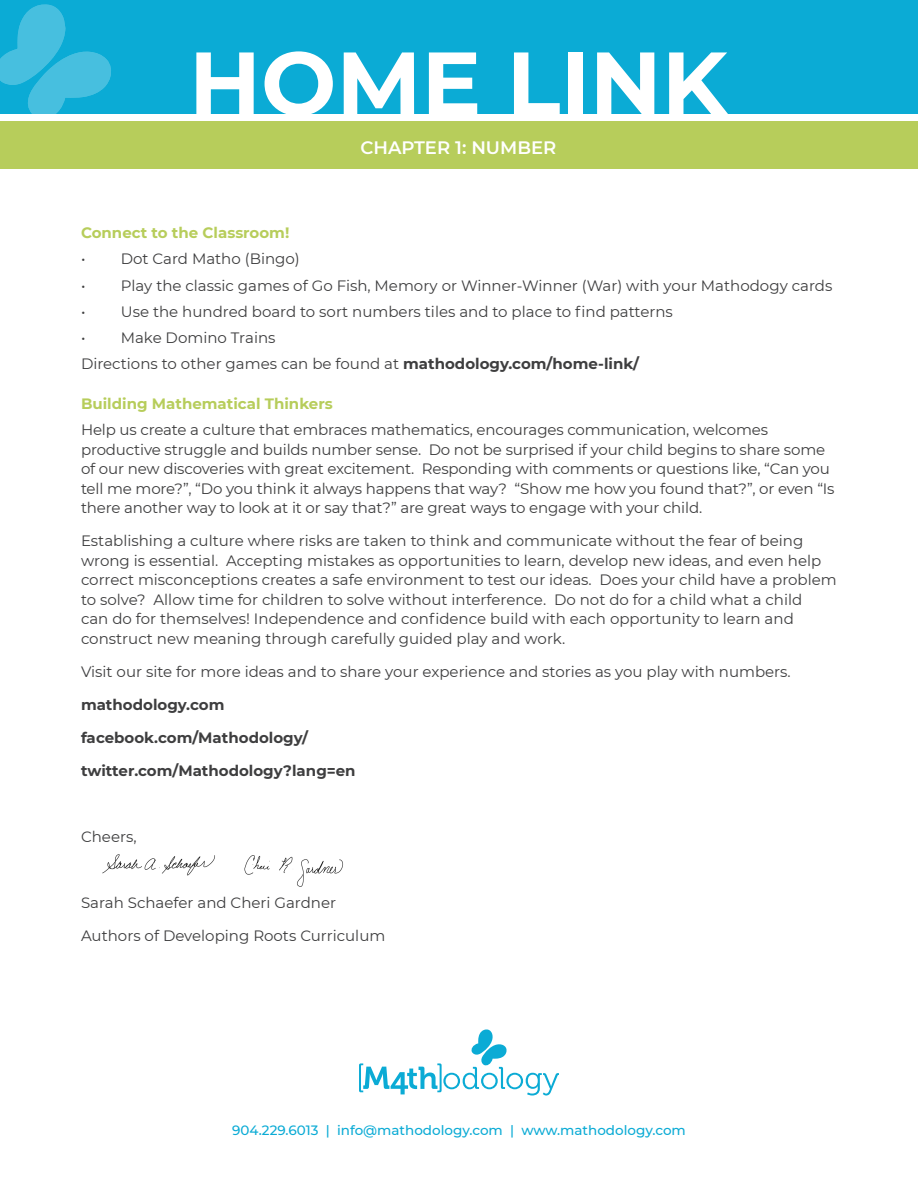
<style>
.page{position:relative;width:918px;height:1188px;background:#fff}
.page>*{position:absolute;margin:0;border:0;box-sizing:border-box;transform-origin:0 0}
.Body_Copy{font:700 89.25px "Montserrat";color:#fff}
.Body_Copy-2{font:600 18px "Montserrat";color:#fff}
.Body_Copy-3{font:15px/19.5px "Montserrat";letter-spacing:-.01em;color:#3e3e3f}
.Numbers{font:15px "Montserrat";color:#3e3e3f}
.Body_Copy-4{font:700 15px "Montserrat";color:#3e3e3f}
.Subhead_2{font:700 15px "Montserrat";color:#b7cd5b}
.t1{font:500 13.5px "Montserrat";color:#0babd5}
.s1{font-weight:700}
</style>
<div class="page">
<div style="left:0;top:0;width:918px;height:114px;background:#0babd5"></div>
<svg style="left:0;top:4px;width:111px;height:110px"></svg>
<svg style="left:359px;top:1029px;width:200px;height:67px"></svg>
<div style="left:0;top:122px;width:918px;height:48px;background:#b7cd5b"></div>
<img style="left:103px;top:854px;width:240px;height:33px">
<p class="Body_Copy" style="left:189px;top:19px;width:540px">HOME LINK</p>
<p class="Body_Copy-2" style="left:360px;top:135px;width:197px">CHAPTER 1: NUMBER</p>
<p class="Subhead_2" style="left:81px;top:222px;width:210px">Connect to the Classroom!</p>
<p class="Numbers" style="left:81px;top:249px;width:220px">• Dot Card Matho (Bingo)</p>
<p class="Numbers" style="left:81px;top:275px;width:753px">• Play the classic games of Go Fish, Memory or Winner-Winner (War) with your Mathodogy cards</p>
<p class="Numbers" style="left:81px;top:301px;width:593px">• Use the hundred board to sort numbers tiles and to place to find patterns</p>
<p class="Numbers" style="left:81px;top:327px;width:196px">• Make Domino Trains</p>
<p class="Body_Copy-3" style="left:81px;top:354px;width:560px">Directions to other games can be found at <span class="s1">mathodology.com/home-link/</span></p>
<p class="Subhead_2" style="left:81px;top:393px;width:253px">Building Mathematical Thinkers</p>
<p class="Body_Copy-3" style="left:81px;top:420px;width:755px">Help us create a culture that embraces mathematics, encourages communication, welcomes productive struggle and builds number sense. Do not be surprised if your child begins to share some of our new discoveries with great excitement. Responding with comments or questions like, “Can you tell me more?”, “Do you think it always happens that way? “Show me how you found that?”, or even “Is there another way to look at it or say that?” are great ways to engage with your child.</p>
<p class="Body_Copy-3" style="left:81px;top:531px;width:757px">Establishing a culture where risks are taken to think and communicate without the fear of being wrong is essential. Accepting mistakes as opportunities to learn, develop new ideas, and even help correct misconceptions creates a safe environment to test our ideas. Does your child have a problem to solve? Allow time for children to solve without interference. Do not do for a child what a child<br>can do for themselves! Independence and confidence build with each opportunity to learn and construct new meaning through carefully guided play and work.</p>
<p class="Body_Copy-3" style="left:81px;top:661px;width:711px">Visit our site for more ideas and to share your experience and stories as you play with numbers.</p>
<p class="Body_Copy-4" style="left:81px;top:694px;width:145px">mathodology.com</p>
<p class="Body_Copy-4" style="left:81px;top:727px;width:229px">facebook.com/Mathodology/</p>
<p class="Body_Copy-4" style="left:81px;top:760px;width:276px">twitter.com/Mathodology?lang=en</p>
<p class="Body_Copy-3" style="left:81px;top:826px;width:57px">Cheers,</p>
<p class="Body_Copy-3" style="left:81px;top:892px;width:257px">Sarah Schaefer and Cheri Gardner</p>
<p class="Body_Copy-3" style="left:81px;top:925px;width:306px">Authors of Developing Roots Curriculum</p>
<p class="t1" style="left:232px;top:1121px;width:455px">904.229.6013 | info@mathodology.com | www.mathodology.com</p>
</div>
